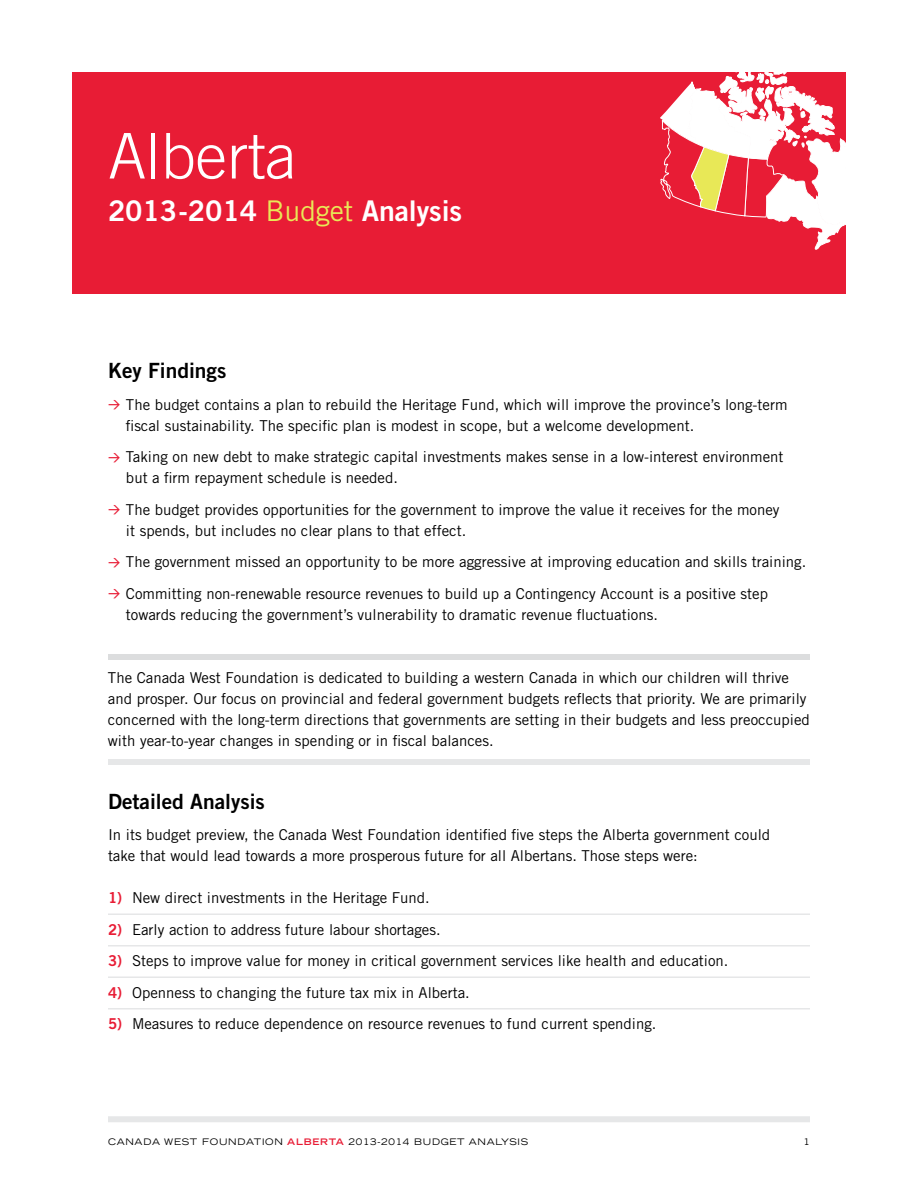
<style>
.page{position:relative;width:918px;height:1188px;background:#fff}
.page>*{position:absolute;margin:0;border:0;box-sizing:border-box;transform-origin:0 0}
.t1{font:300 63px "Trade Gothic";color:#fff}
.t2{font:28.5px "Trade Gothic Bold Two";letter-spacing:-.005em;color:#fff}
.t3{font:21px "Trade Gothic Bold Two";color:#000}
.t4{font:15px/21px "Trade Gothic";color:#000}
.t5{font:expanded 9px "Trade Gothic LH";letter-spacing:.08em;color:#000}
.s1{font-family:"Trade Gothic";color:#e8e857}
.s2{font-family:"DIN";font-weight:500;font-size:12px;color:#e81c35}
.s3{font-family:"Trade Gothic Bold Two";color:#e81c35}
.s4{font-weight:700;color:#e81c35}
</style>
<div class="page">
<div style="left:108px;top:1116px;width:702px;height:6px;background:#e6e7e8"></div>
<div style="left:72px;top:72px;width:774px;height:222px;background:#e81c35"></div>
<div style="left:108px;top:654px;width:702px;height:6px;background:#dcddde"></div>
<div style="left:108px;top:759px;width:702px;height:6px;background:#e6e7e8"></div>
<hr style="left:108px;top:914px;width:702px;height:1px;background:#e6e7e8">
<hr style="left:108px;top:945px;width:702px;height:1px;background:#e6e7e8">
<hr style="left:108px;top:976px;width:702px;height:2px;background:#e6e7e8">
<hr style="left:108px;top:1008px;width:702px;height:2px;background:#e6e7e8">
<svg style="left:660px;top:72px;width:186px;height:178px"></svg>
<h1 class="t1" style="left:108px;top:119px;width:190px">Alberta</h1>
<h2 class="t2" style="left:108px;top:193px;width:356px">2013-2014 <span class="s1">Budget</span> Analysis</h2>
<h3 class="t3" style="left:108px;top:357px;width:120px">Key Findings</h3>
<p class="t4" style="left:126px;top:393px;width:663px;text-indent:-18px"><span class="s2">&gt;</span> The budget contains a plan to rebuild the Heritage Fund, which will improve the province’s long-term fiscal sustainability. The specific plan is modest in scope, but a welcome development.</p>
<p class="t4" style="left:126px;top:446px;width:659px;text-indent:-18px"><span class="s2">&gt;</span> Taking on new debt to make strategic capital investments makes sense in a low-interest environment but a firm repayment schedule is needed.</p>
<p class="t4" style="left:126px;top:498px;width:655px;text-indent:-18px"><span class="s2">&gt;</span> The budget provides opportunities for the government to improve the value it receives for the money it spends, but includes no clear plans to that effect.</p>
<p class="t4" style="left:108px;top:546px;width:700px;line-height:31.5px"><span class="s2">&gt;</span> The government missed an opportunity to be more aggressive at improving education and skills training. <span class="s2">&gt;</span> Committing non-renewable resource revenues to build up a Contingency Account is a positive step</p>
<p class="t4" style="left:126px;top:603px;width:534px">towards reducing the government’s vulnerability to dramatic revenue fluctuations.</p>
<p class="t4" style="left:108px;top:666px;width:704px">The Canada West Foundation is dedicated to building a western Canada in which our children will thrive and prosper. Our focus on provincial and federal government budgets reflects that priority. We are primarily concerned with the long-term directions that governments are setting in their budgets and less preoccupied with year-to-year changes in spending or in fiscal balances.</p>
<h3 class="t3" style="left:108px;top:788px;width:158px">Detailed Analysis</h3>
<p class="t4" style="left:108px;top:824px;width:664px">In its budget preview, the Canada West Foundation identified five steps the Alberta government could take that would lead towards a more prosperous future for all Albertans. Those steps were:</p>
<p class="t4" style="left:108px;top:887px;width:323px"><span class="s3">1)</span> New direct investments in the Heritage Fund.</p>
<p class="t4" style="left:108px;top:918px;width:334px"><span class="s3">2)</span> Early action to address future labour shortages.</p>
<p class="t4" style="left:108px;top:950px;width:622px"><span class="s3">3)</span> Steps to improve value for money in critical government services like health and education.</p>
<p class="t4" style="left:108px;top:981px;width:363px"><span class="s3">4)</span> Openness to changing the future tax mix in Alberta.</p>
<p class="t4" style="left:108px;top:1013px;width:550px"><span class="s3">5)</span> Measures to reduce dependence on resource revenues to fund current spending.</p>
<p class="t5" style="left:108px;top:1135px;width:422px">CANADA WEST FOUNDATION <span class="s4">ALBERTA</span> 2013-2014 BUDGET ANALYSIS</p>
<p class="t5" style="left:804px;top:1135px;width:8px">1</p>
</div>
